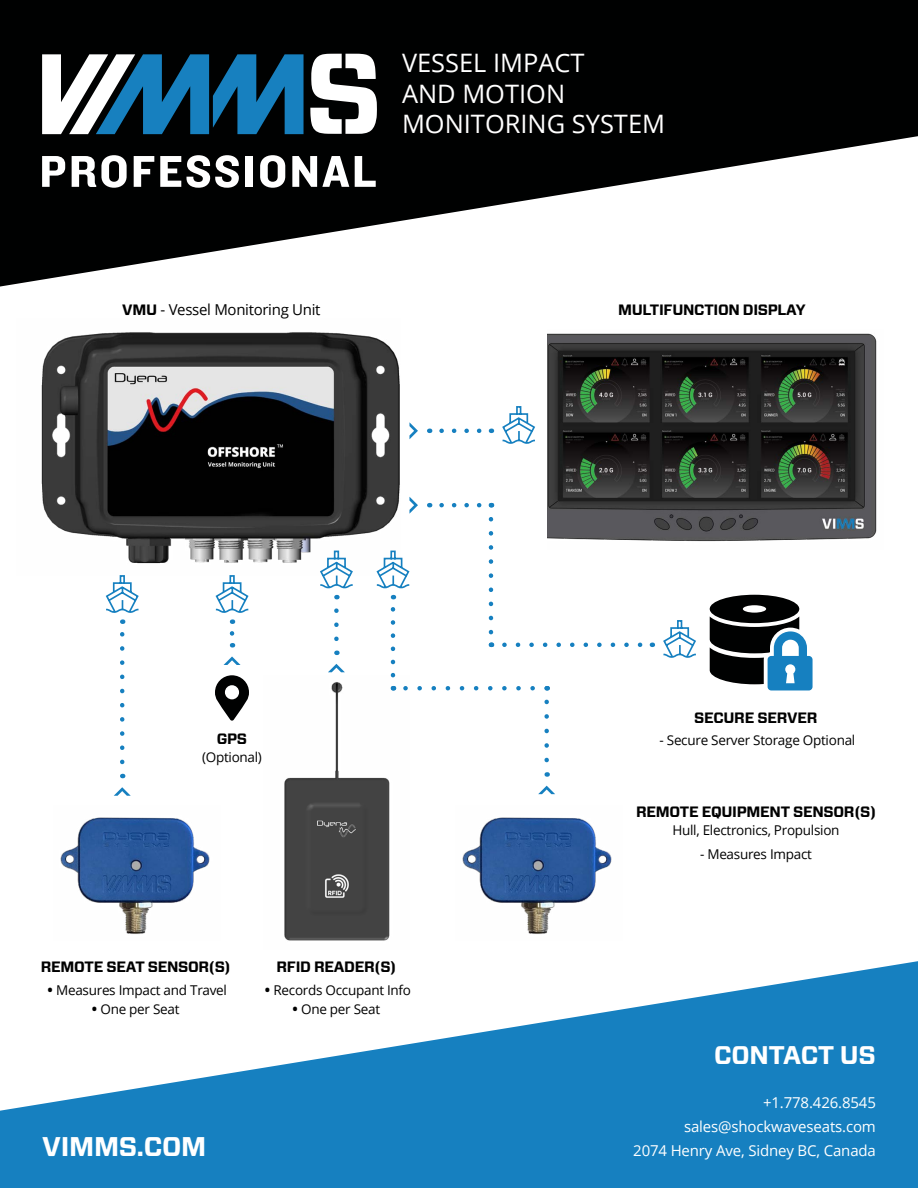
<style>
.page{position:relative;width:918px;height:1188px;background:#fff}
.page>*{position:absolute;margin:0;border:0;box-sizing:border-box;transform-origin:0 0}
.t1{font:700 27px "Forza";letter-spacing:-.01em;color:#fff}
.t2{font:700 25.5px "Forza";letter-spacing:-.01em;color:#fff}
.t3{font:25.35px/30.5px "Open Sans";color:#fff}
.t4{font:700 15px "Forza";letter-spacing:-.02em;color:#000}
.t5{font:15px/24px "Open Sans";letter-spacing:-.01em;color:#fff;text-align:right}
.t6{font:15px "Open Sans";letter-spacing:-.02em;color:#000}
.t7{font:13.5px "Open Sans";letter-spacing:-.02em;color:#000}
.s1{font-family:"Forza";font-weight:700}
.s2{font-weight:700;font-size:14.25px;color:#000101}
</style>
<div class="page">
<svg style="left:0;top:961px;width:918px;height:227px;fill:#1680c0"></svg>
<svg style="left:0;top:0;width:918px;height:287px;fill:#000101"></svg>
<svg style="left:215px;top:675px;width:34px;height:46px"></svg>
<svg style="left:710px;top:595px;width:103px;height:95px"></svg>
<img style="left:41px;top:332px;width:359px;height:232px">
<img style="left:548px;top:333px;width:329px;height:209px">
<svg style="left:502px;top:406px;width:33px;height:38px"></svg>
<svg style="left:409px;top:422px;width:9px;height:17px"></svg>
<svg style="left:442px;top:429px;width:40px;height:4px"></svg>
<svg style="left:663px;top:620px;width:33px;height:38px"></svg>
<svg style="left:504px;top:643px;width:139px;height:4px"></svg>
<svg style="left:409px;top:497px;width:9px;height:17px"></svg>
<svg style="left:442px;top:503px;width:40px;height:4px"></svg>
<svg style="left:489px;top:519px;width:4px;height:128px"></svg>
<svg style="left:114px;top:787px;width:17px;height:9px"></svg>
<svg style="left:105px;top:575px;width:34px;height:187px"></svg>
<svg style="left:224px;top:656px;width:17px;height:9px"></svg>
<svg style="left:215px;top:575px;width:34px;height:58px"></svg>
<svg style="left:328px;top:664px;width:17px;height:8px"></svg>
<svg style="left:319px;top:550px;width:35px;height:89px"></svg>
<svg style="left:538px;top:786px;width:17px;height:8px"></svg>
<svg style="left:375px;top:550px;width:35px;height:125px"></svg>
<svg style="left:417px;top:686px;width:116px;height:4px"></svg>
<svg style="left:544px;top:686px;width:5px;height:74px"></svg>
<img style="left:284px;top:675px;width:124px;height:266px">
<svg style="left:42px;top:54px;width:262px;height:80px"></svg>
<svg style="left:310px;top:54px;width:67px;height:80px"></svg>
<svg style="left:42px;top:156px;width:23px;height:31px"></svg>
<svg style="left:72px;top:155px;width:55px;height:33px"></svg>
<svg style="left:134px;top:156px;width:20px;height:31px"></svg>
<svg style="left:160px;top:156px;width:21px;height:31px"></svg>
<svg style="left:187px;top:155px;width:52px;height:33px"></svg>
<div style="left:246px;top:156px;width:7px;height:31px;background:#fff"></div>
<svg style="left:260px;top:155px;width:25px;height:33px"></svg>
<svg style="left:292px;top:156px;width:57px;height:31px"></svg>
<svg style="left:355px;top:156px;width:21px;height:31px"></svg>
<img style="left:60px;top:817px;width:150px;height:117px">
<img style="left:462px;top:817px;width:150px;height:117px">
<p class="t6" style="left:122px;top:300px;width:200px"><span class="s1">VMU</span> - Vessel Monitoring Unit</p>
<h3 class="t3" style="left:402px;top:47px;width:265px">VESSEL IMPACT<br>AND MOTION<br>MONITORING SYSTEM</h3>
<p class="t4" style="left:618px;top:300px;width:189px">MULTIFUNCTION DISPLAY</p>
<p class="t4" style="left:694px;top:708px;width:125px">SECURE SERVER</p>
<p class="t4" style="left:217px;top:729px;width:32px">GPS</p>
<p class="t7" style="left:660px;top:731px;width:197px">- Secure Server Storage Optional</p>
<p class="t7" style="left:202px;top:748px;width:61px">(Optional)</p>
<p class="t4" style="left:41px;top:957px;width:191px">REMOTE SEAT SENSOR(S)</p>
<p class="t7" style="left:48px;top:981px;width:181px"><span class="s2">•</span> Measures Impact and Travel</p>
<p class="t7" style="left:92px;top:1000px;width:89px"><span class="s2">•</span> One per Seat</p>
<p class="t4" style="left:277px;top:957px;width:121px">RFID READER(S)</p>
<p class="t7" style="left:265px;top:981px;width:148px"><span class="s2">•</span> Records Occupant Info</p>
<p class="t7" style="left:293px;top:1000px;width:89px"><span class="s2">•</span> One per Seat</p>
<p class="t4" style="left:636px;top:802px;width:242px">REMOTE EQUIPMENT SENSOR(S)</p>
<p class="t7" style="left:672px;top:821px;width:169px">Hull, Electronics, Propulsion</p>
<p class="t7" style="left:700px;top:845px;width:113px">- Measures Impact</p>
<h2 class="t2" style="left:714px;top:1038px;width:163px">CONTACT US</h2>
<p class="t5" style="left:684px;top:1090px;width:193px">+1.778.426.8545 sales@shockwaveseats.com</p>
<h1 class="t1" style="left:42px;top:1129px;width:166px">VIMMS.COM</h1>
<p class="t5" style="left:633px;top:1138px;width:244px">2074 Henry Ave, Sidney BC, Canada</p>
</div>
